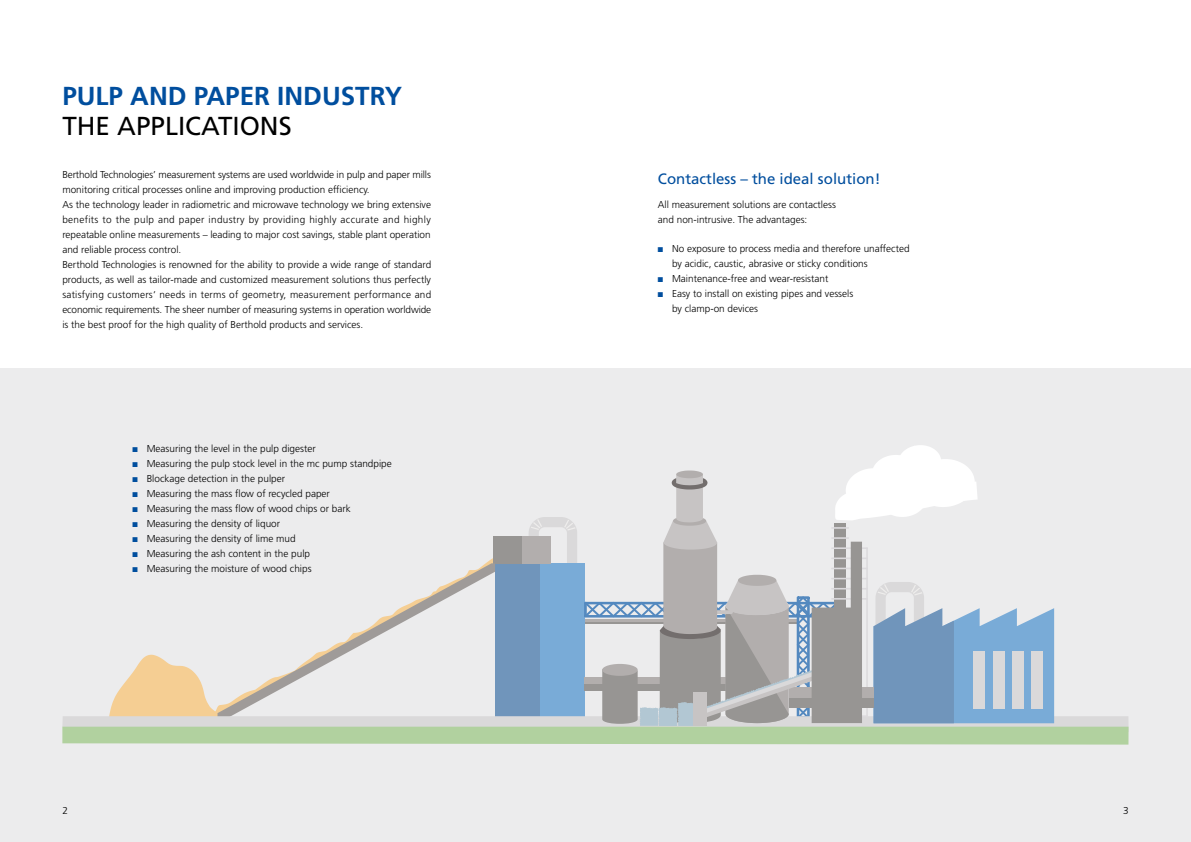
<style>
.page{position:relative;width:1191px;height:842px;background:#fff}
.page>*{position:absolute;margin:0;border:0;box-sizing:border-box;transform-origin:0 0}
.t1{font:700 26px "Frutiger LT Std";color:#004e9e}
.t2{font:26px "Frutiger LT Std";color:#000}
.t3{font:15px "Frutiger LT Std";color:#004e9e}
.t4{font:300 10px/15px "Frutiger LT Std";color:#000}
.s1{color:#004e9e}
</style>
<div class="page">
<div style="left:0;top:369px;width:1191px;height:473px;background:#ececed"></div>
<svg style="left:62px;top:445px;width:1066px;height:300px"></svg>
<div style="left:693px;top:693px;width:14px;height:33px;background:#c7c4c4"></div>
<h1 class="t1" style="left:62px;top:80px;width:341px">PULP AND PAPER INDUSTRY</h1>
<h1 class="t2" style="left:62px;top:110px;width:231px">THE APPLICATIONS</h1>
<p class="t4" style="left:62px;top:167px;width:370px">Berthold Technologies’ measurement systems are used worldwide in pulp and paper mills monitoring critical processes online and improving production efficiency.<br>As the technology leader in radiometric and microwave technology we bring extensive benefits to the pulp and paper industry by providing highly accurate and highly repeatable online measurements – leading to major cost savings, stable plant operation and reliable process control.<br>Berthold Technologies is renowned for the ability to provide a wide range of standard products, as well as tailor-made and customized measurement solutions thus perfectly satisfying customers‘ needs in terms of geometry, measurement performance and economic requirements. The sheer number of measuring systems in operation worldwide is the best proof for the high quality of Berthold products and services.</p>
<p class="t4" style="left:133px;top:441px;width:185px"><span class="s1">■</span> Measuring the level in the pulp digester</p>
<p class="t4" style="left:133px;top:456px;width:261px"><span class="s1">■</span> Measuring the pulp stock level in the mc pump standpipe</p>
<p class="t4" style="left:133px;top:471px;width:154px"><span class="s1">■</span> Blockage detection in the pulper</p>
<p class="t4" style="left:133px;top:486px;width:199px"><span class="s1">■</span> Measuring the mass flow of recycled paper</p>
<p class="t4" style="left:133px;top:501px;width:220px"><span class="s1">■</span> Measuring the mass flow of wood chips or bark</p>
<p class="t4" style="left:133px;top:516px;width:149px"><span class="s1">■</span> Measuring the density of liquor</p>
<p class="t4" style="left:133px;top:531px;width:165px"><span class="s1">■</span> Measuring the density of lime mud</p>
<p class="t4" style="left:133px;top:546px;width:179px"><span class="s1">■</span> Measuring the ash content in the pulp</p>
<p class="t4" style="left:133px;top:561px;width:181px"><span class="s1">■</span> Measuring the moisture of wood chips</p>
<h2 class="t3" style="left:658px;top:170px;width:224px">Contactless – the ideal solution!</h2>
<p class="t4" style="left:658px;top:197px;width:179px">All measurement solutions are contactless and non-intrusive. The advantages:</p>
<p class="t4" style="left:672px;top:241px;width:239px;text-indent:-14px"><span class="s1">■</span> No exposure to process media and therefore unaffected by acidic, caustic, abrasive or sticky conditions</p>
<p class="t4" style="left:658px;top:271px;width:172px"><span class="s1">■</span> Maintenance-free and wear-resistant</p>
<p class="t4" style="left:672px;top:286px;width:183px;text-indent:-14px"><span class="s1">■</span> Easy to install on existing pipes and vessels by clamp-on devices</p>
<p class="t4" style="left:62px;top:803px;width:7px">2</p>
<p class="t4" style="left:1123px;top:803px;width:7px">3</p>
</div>
